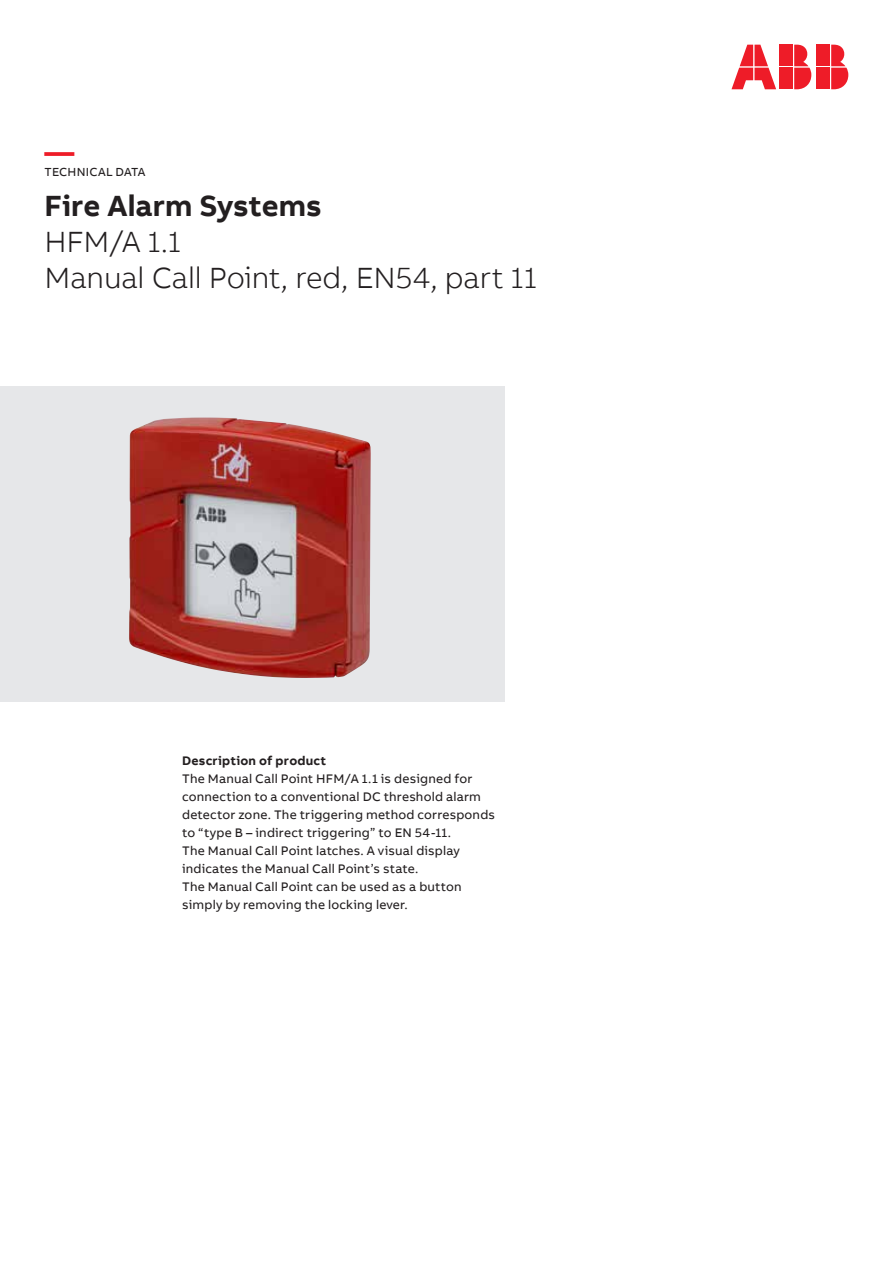
<style>
.page{position:relative;width:893px;height:1263px;background:#fff}
.page>*{position:absolute;margin:0;border:0;box-sizing:border-box;transform-origin:0 0}
.Subheadline_M_20pt_2{font:300 30px "AB Bvoice";letter-spacing:-.01em;color:#231f20}
.Headline_M_20pt_24pt{font:700 30px "AB Bvoice";letter-spacing:-.005em;color:#231f20}
.Headline_M_20pt_24pt-2{font:700 30px "AB Bvoice";color:#ee1c28}
.Copytext_8_5pt_12pt{font:12.75px/18px "AB Bvoice";letter-spacing:.015em;color:#231f20}
.Paragraph_Title_8_5p{font:700 12.75px "AB Bvoice";letter-spacing:.02em;color:#231f20}
.Category_M_8pt_9_6pt{font:12px "AB Bvoice";letter-spacing:.015em;color:#231f20}
</style>
<div class="page">
<div style="left:0;top:386px;width:505px;height:315px;background:#e6e7e9"></div>
<img style="left:129px;top:417px;width:242px;height:261px">
<div style="left:817px;top:45px;width:13px;height:21px;background:#ee1c28"></div>
<div style="left:817px;top:68px;width:13px;height:21px;background:#ee1c28"></div>
<svg style="left:831px;top:45px;width:17px;height:44px"></svg>
<svg style="left:731px;top:45px;width:45px;height:44px"></svg>
<div style="left:780px;top:45px;width:13px;height:21px;background:#ee1c28"></div>
<div style="left:780px;top:68px;width:13px;height:21px;background:#ee1c28"></div>
<svg style="left:794px;top:45px;width:17px;height:44px"></svg>
<p class="Headline_M_20pt_24pt-2" style="left:45px;top:132px;width:31px">—</p>
<p class="Category_M_8pt_9_6pt" style="left:45px;top:165px;width:102px">TECHNICAL DATA</p>
<p class="Headline_M_20pt_24pt" style="left:45px;top:186px;width:279px">Fire Alarm Systems</p>
<p class="Subheadline_M_20pt_2" style="left:45px;top:224px;width:138px">HFM/A 1.1</p>
<p class="Subheadline_M_20pt_2" style="left:45px;top:260px;width:494px">Manual Call Point, red, EN54, part 11</p>
<p class="Paragraph_Title_8_5p" style="left:182px;top:752px;width:146px">Description of product</p>
<p class="Copytext_8_5pt_12pt" style="left:182px;top:769px;width:314px">The Manual Call Point HFM/A 1.1 is designed for connection to a conventional DC threshold alarm detector zone. The triggering method corresponds to “type B – indirect triggering” to EN 54-11.<br>The Manual Call Point latches. A visual display indicates the Manual Call Point’s state.</p>
<p class="Copytext_8_5pt_12pt" style="left:182px;top:877px;width:281px">The Manual Call Point can be used as a button simply by removing the locking lever.</p>
</div>
